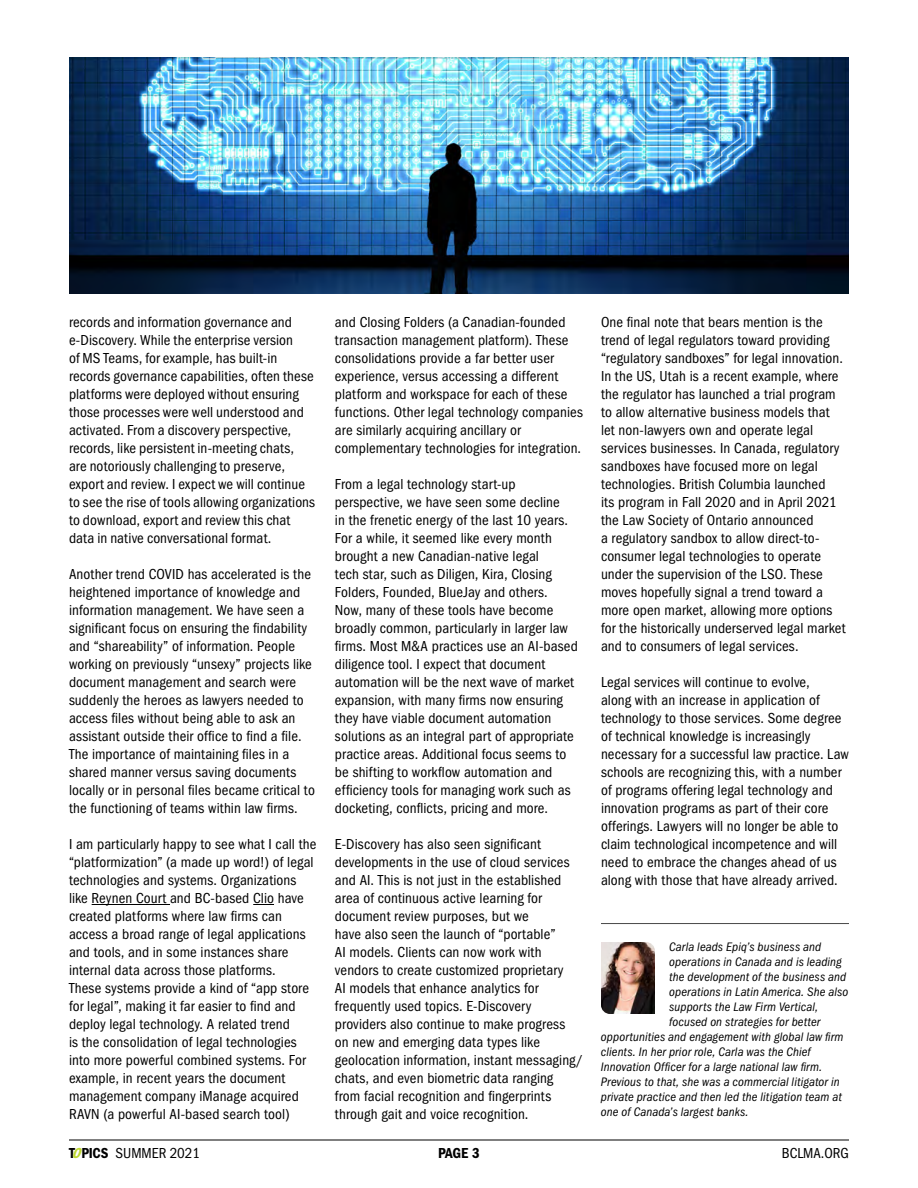
<style>
.page{position:relative;width:918px;height:1188px;background:#fff}
.page>*{position:absolute;margin:0;border:0;box-sizing:border-box;transform-origin:0 0}
.t1{font:condensed 15px/18px "ITC Franklin Gothic Std";letter-spacing:.005em;color:#000}
.t2{font:15px "ITC Franklin Gothic Std Dm Cd";color:#000}
.t3{font:italic condensed 12.75px "ITC Franklin Gothic Std";letter-spacing:.01em;color:#000}
.s1{font-family:"ITC Franklin Gothic Std Dm Cd";font-stretch:normal}
.s2{font-family:"ITC Franklin Gothic Std Dm Cd";font-style:italic;font-stretch:normal;color:#bfd832}
</style>
<div class="page">
<hr style="left:69px;top:1140px;width:780px;height:1px;background:#000">
<hr style="left:92px;top:904px;width:78px;height:1px;background:#000">
<svg style="left:253px;top:904px;width:21px;height:1px"></svg>
<hr style="left:601px;top:923px;width:248px;height:1px;background:#484848">
<img style="left:601px;top:942px;width:54px;height:72px">
<img style="left:69px;top:57px;width:780px;height:237px">
<p class="t1" style="left:69px;top:313px;width:248px">records and information governance and e-Discovery. While the enterprise version<br>of MS Teams, for example, has built-in records governance capabilities, often these platforms were deployed without ensuring those processes were well understood and activated. From a discovery perspective, records, like persistent in-meeting chats, are notoriously challenging to preserve, export and review. I expect we will continue to see the rise of tools allowing organizations to download, export and review this chat data in native conversational format.</p>
<p class="t1" style="left:69px;top:565px;width:247px">Another trend COVID has accelerated is the heightened importance of knowledge and information management. We have seen a significant focus on ensuring the findability and “shareability” of information. People working on previously “unsexy” projects like document management and search were suddenly the heroes as lawyers needed to access files without being able to ask an assistant outside their office to find a file.<br>The importance of maintaining files in a shared manner versus saving documents locally or in personal files became critical to the functioning of teams within law firms.</p>
<p class="t1" style="left:69px;top:835px;width:249px">I am particularly happy to see what I call the “platformization” (a made up word!) of legal technologies and systems. Organizations like Reynen Court and BC-based Clio have created platforms where law firms can access a broad range of legal applications and tools, and in some instances share internal data across those platforms.<br>These systems provide a kind of “app store for legal”, making it far easier to find and deploy legal technology. A related trend<br>is the consolidation of legal technologies into more powerful combined systems. For example, in recent years the document management company iManage acquired RAVN (a powerful AI-based search tool)</p>
<p class="t1" style="left:335px;top:313px;width:250px">and Closing Folders (a Canadian-founded transaction management platform). These consolidations provide a far better user experience, versus accessing a different platform and workspace for each of these functions. Other legal technology companies are similarly acquiring ancillary or complementary technologies for integration.</p>
<p class="t1" style="left:335px;top:475px;width:244px">From a legal technology start-up perspective, we have seen some decline<br>in the frenetic energy of the last 10 years.<br>For a while, it seemed like every month brought a new Canadian-native legal<br>tech star, such as Diligen, Kira, Closing Folders, Founded, BlueJay and others.<br>Now, many of these tools have become broadly common, particularly in larger law firms. Most M&amp;A practices use an AI-based diligence tool. I expect that document automation will be the next wave of market expansion, with many firms now ensuring they have viable document automation solutions as an integral part of appropriate practice areas. Additional focus seems to be shifting to workflow automation and efficiency tools for managing work such as docketing, conflicts, pricing and more.</p>
<p class="t1" style="left:335px;top:835px;width:250px">E-Discovery has also seen significant developments in the use of cloud services and AI. This is not just in the established area of continuous active learning for document review purposes, but we<br>have also seen the launch of “portable”<br>AI models. Clients can now work with vendors to create customized proprietary<br>AI models that enhance analytics for frequently used topics. E-Discovery providers also continue to make progress on new and emerging data types like geolocation information, instant messaging/ chats, and even biometric data ranging<br>from facial recognition and fingerprints through gait and voice recognition.</p>
<p class="t1" style="left:601px;top:313px;width:246px">One final note that bears mention is the trend of legal regulators toward providing “regulatory sandboxes” for legal innovation.<br>In the US, Utah is a recent example, where the regulator has launched a trial program to allow alternative business models that let non-lawyers own and operate legal services businesses. In Canada, regulatory sandboxes have focused more on legal technologies. British Columbia launched<br>its program in Fall 2020 and in April 2021 the Law Society of Ontario announced<br>a regulatory sandbox to allow direct-to&shy;consumer legal technologies to operate under the supervision of the LSO. These moves hopefully signal a trend toward a more open market, allowing more options for the historically underserved legal market and to consumers of legal services.</p>
<p class="t1" style="left:601px;top:673px;width:249px">Legal services will continue to evolve,<br>along with an increase in application of technology to those services. Some degree of technical knowledge is increasingly necessary for a successful law practice. Law schools are recognizing this, with a number of programs offering legal technology and innovation programs as part of their core offerings. Lawyers will no longer be able to claim technological incompetence and will need to embrace the changes ahead of us along with those that have already arrived.</p>
<p class="t3" style="left:669px;top:940px;width:154px">Carla leads Epiq’s business and</p>
<p class="t3" style="left:669px;top:955px;width:174px">operations in Canada and is leading</p>
<p class="t3" style="left:669px;top:970px;width:179px">the development of the business and</p>
<p class="t3" style="left:669px;top:985px;width:181px">operations in Latin America. She also</p>
<p class="t3" style="left:669px;top:1000px;width:150px">supports the Law Firm Vertical,</p>
<p class="t3" style="left:669px;top:1015px;width:153px">focused on strategies for better</p>
<p class="t3" style="left:601px;top:1030px;width:244px">opportunities and engagement with global law firm</p>
<p class="t3" style="left:601px;top:1045px;width:211px">clients. In her prior role, Carla was the Chief</p>
<p class="t3" style="left:601px;top:1060px;width:223px">Innovation Officer for a large national law firm.</p>
<p class="t3" style="left:601px;top:1075px;width:240px">Previous to that, she was a commercial litigator in</p>
<p class="t3" style="left:601px;top:1090px;width:242px">private practice and then led the litigation team at</p>
<p class="t3" style="left:601px;top:1105px;width:149px">one of Canada’s largest banks.</p>
<p class="t1" style="left:69px;top:1144px;width:133px"><span class="s1">T</span><span class="s2">O</span><span class="s1">PICS</span> SUMMER 2021</p>
<p class="t2" style="left:438px;top:1145px;width:43px">PAGE 3</p>
<p class="t1" style="left:782px;top:1144px;width:69px">BCLMA.ORG</p>
</div>
